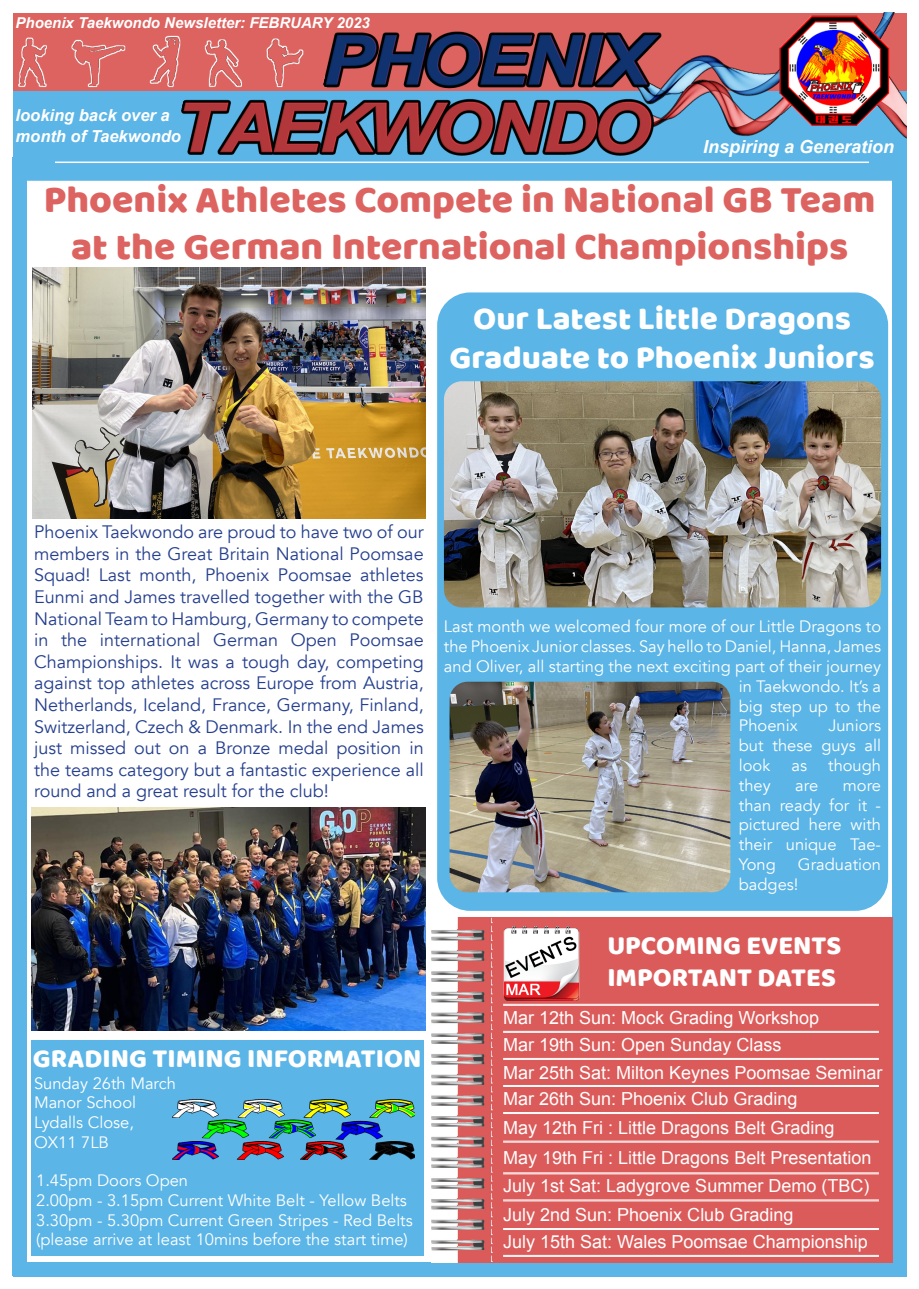
<style>
.page{position:relative;width:919px;height:1289px;background:#fff}
.page>*{position:absolute;margin:0;border:0;box-sizing:border-box;transform-origin:0 0}
.Title_Large{font:39px/46.8px "Baloo";color:#dc6360;text-align:center}
.Title_Medium{font:33px/39.6px "Baloo";color:#fff;text-align:center}
.Title_Small{font:27px "Baloo";color:#fff}
.Newsletter_12pt{font:18px/21.6px "Avenir";color:#253f8e;text-align:justify}
.Diary{font:18px "Arial";color:#fff}
.t1{font:italic 700 18px "Arial";color:#fff}
.Newsletter_11pt{font:16.5px/19.8px "Avenir";color:#fff;text-align:justify}
.t2{font:italic 700 16.5px/21px "Arial";color:#fff}
.t3{font:italic 700 15px "Arial";color:#fff}
</style>
<div class="page">
<div style="left:437px;top:292px;width:451px;height:618px;background:#5bb5e7;border-radius:33px"></div>
<div style="left:13px;top:157px;width:14px;height:1119px;background:#5bb5e7"></div>
<div style="left:892px;top:157px;width:14px;height:1119px;background:#5bb5e7"></div>
<div style="left:13px;top:1261px;width:893px;height:15px;background:#5bb5e7"></div>
<div style="left:26px;top:159px;width:871px;height:22px;background:#5bb5e7"></div>
<hr style="left:55px;top:161px;width:813px;height:2px;background:#fff">
<img style="left:13px;top:13px;width:893px;height:149px">
<img style="left:432px;top:917px;width:460px;height:344px">
<div style="left:31px;top:1040px;width:392px;height:215px;background:#5bb5e7"></div>
<img style="left:173px;top:1098px;width:242px;height:63px">
<img style="left:32px;top:807px;width:393px;height:223px">
<img style="left:32px;top:268px;width:393px;height:250px">
<img style="left:444px;top:381px;width:437px;height:226px">
<img style="left:449px;top:681px;width:281px;height:211px">
<img style="left:503px;top:925px;width:76px;height:76px">
<hr style="left:503px;top:1004px;width:375px;height:1px;background:#fff">
<hr style="left:503px;top:1005px;width:375px;height:1px;background:#fff">
<hr style="left:503px;top:1031px;width:375px;height:1px;background:#fff">
<hr style="left:503px;top:1032px;width:375px;height:1px;background:#fff">
<hr style="left:503px;top:1058px;width:375px;height:1px;background:#fff">
<hr style="left:503px;top:1059px;width:375px;height:1px;background:#fff">
<hr style="left:503px;top:1112px;width:375px;height:1px;background:#fff">
<hr style="left:503px;top:1113px;width:375px;height:1px;background:#fff">
<hr style="left:503px;top:1199px;width:375px;height:1px;background:#fff">
<hr style="left:503px;top:1200px;width:375px;height:1px;background:#fff">
<hr style="left:503px;top:1085px;width:375px;height:1px;background:#fff">
<hr style="left:503px;top:1086px;width:375px;height:1px;background:#fff">
<hr style="left:503px;top:1172px;width:375px;height:1px;background:#fff">
<hr style="left:503px;top:1173px;width:375px;height:1px;background:#fff">
<hr style="left:503px;top:1140px;width:375px;height:1px;background:#fff">
<hr style="left:503px;top:1141px;width:375px;height:1px;background:#fff">
<hr style="left:503px;top:1228px;width:375px;height:1px;background:#fff">
<hr style="left:503px;top:1229px;width:375px;height:1px;background:#fff">
<hr style="left:503px;top:1255px;width:375px;height:1px;background:#fff">
<hr style="left:503px;top:1256px;width:375px;height:1px;background:#fff">
<p class="t3" style="left:16px;top:13px;width:355px">Phoenix Taekwondo Newsletter: FEBRUARY 2023</p>
<p class="t2" style="left:16px;top:105px;width:167px">looking back over a month of Taekwondo</p>
<p class="t1" style="left:703px;top:135px;width:193px">Inspiring a Generation</p>
<p class="Title_Large" style="left:44px;top:175px;width:833px">Phoenix Athletes Compete in National GB Team at the German International Championships</p>
<p class="Title_Medium" style="left:449px;top:297px;width:426px">Our Latest Little Dragons<br>Graduate to Phoenix Juniors</p>
<p class="Newsletter_12pt" style="left:34px;top:521px;width:391px">Phoenix Taekwondo are proud to have two of our members in the Great Britain National Poomsae Squad! Last month, Phoenix Poomsae athletes Eunmi and James travelled together with the GB National Team to Hamburg, Germany to compete in the international German Open Poomsae Championships. It was a tough day, competing against top athletes across Europe from Austria, Netherlands, Iceland, France, Germany, Finland, Switzerland, Czech &amp; Denmark. In the end James just missed out on a Bronze medal position in the teams category but a fantastic experience all round and a great result for the club!</p>
<p class="Title_Small" style="left:33px;top:1042px;width:390px">GRADING TIMING INFORMATION</p>
<p class="Newsletter_11pt" style="left:34px;top:1073px;width:143px">Sunday 26th March</p>
<p class="Newsletter_11pt" style="left:34px;top:1093px;width:104px">Manor School</p>
<p class="Newsletter_11pt" style="left:34px;top:1112px;width:101px">Lydalls Close,</p>
<p class="Newsletter_11pt" style="left:34px;top:1132px;width:76px">OX11 7LB</p>
<p class="Newsletter_11pt" style="left:36px;top:1170px;width:153px">1.45pm Doors Open</p>
<p class="Newsletter_11pt" style="left:36px;top:1190px;width:372px">2.00pm - 3.15pm Current White Belt - Yellow Belts</p>
<p class="Newsletter_11pt" style="left:36px;top:1210px;width:378px">3.30pm - 5.30pm Current Green Stripes - Red Belts</p>
<p class="Newsletter_11pt" style="left:36px;top:1229px;width:373px">(please arrive at least 10mins before the start time)</p>
<p class="Newsletter_11pt" style="left:444px;top:617px;width:438px">Last month we welcomed four more of our Little Dragons to</p>
<p class="Newsletter_11pt" style="left:444px;top:636px;width:438px">the Phoenix Junior classes. Say hello to Daniel, Hanna, James</p>
<p class="Newsletter_11pt" style="left:444px;top:656px;width:438px">and Oliver, all starting the next exciting part of their journey</p>
<p class="Newsletter_11pt" style="left:738px;top:676px;width:144px">in Taekwondo. It’s a</p>
<p class="Newsletter_11pt" style="left:738px;top:696px;width:144px">big step up to the</p>
<p class="Newsletter_11pt" style="left:738px;top:716px;width:60px">Phoenix</p>
<p class="Newsletter_11pt" style="left:738px;top:716px;width:144px;text-indent:90px">Juniors but these guys all look</p>
<p class="Newsletter_11pt" style="left:791px;top:755px;width:17px">as</p>
<p class="Newsletter_11pt" style="left:828px;top:755px;width:54px">though</p>
<p class="Newsletter_11pt" style="left:738px;top:775px;width:33px">they</p>
<p class="Newsletter_11pt" style="left:795px;top:775px;width:24px">are</p>
<p class="Newsletter_11pt" style="left:738px;top:775px;width:144px;text-indent:104px">more than ready for it - pictured here with their unique Tae-Yong</p>
<p class="Newsletter_11pt" style="left:738px;top:854px;width:144px;text-indent:59px">Graduation badges!</p>
<p class="Title_Small" style="left:607px;top:928px;width:235px">UPCOMING EVENTS</p>
<p class="Title_Small" style="left:607px;top:960px;width:230px">IMPORTANT DATES</p>
<p class="Diary" style="left:503px;top:1005px;width:317px">Mar 12th Sun: Mock Grading Workshop</p>
<p class="Diary" style="left:503px;top:1032px;width:280px">Mar 19th Sun: Open Sunday Class</p>
<p class="Diary" style="left:503px;top:1086px;width:296px">Mar 26th Sun: Phoenix Club Grading</p>
<p class="Diary" style="left:503px;top:1115px;width:333px">May 12th Fri : Little Dragons Belt Grading</p>
<p class="Diary" style="left:503px;top:1145px;width:370px">May 19th Fri : Little Dragons Belt Presentation</p>
<p class="Diary" style="left:503px;top:1174px;width:368px">July 1st Sat: Ladygrove Summer Demo (TBC)</p>
<p class="Diary" style="left:503px;top:1202px;width:292px">July 2nd Sun: Phoenix Club Grading</p>
<p class="Diary" style="left:503px;top:1229px;width:366px">July 15th Sat: Wales Poomsae Championship</p>
<p class="Diary" style="left:503px;top:1060px;width:381px">Mar 25th Sat: Milton Keynes Poomsae Seminar</p>
</div>
